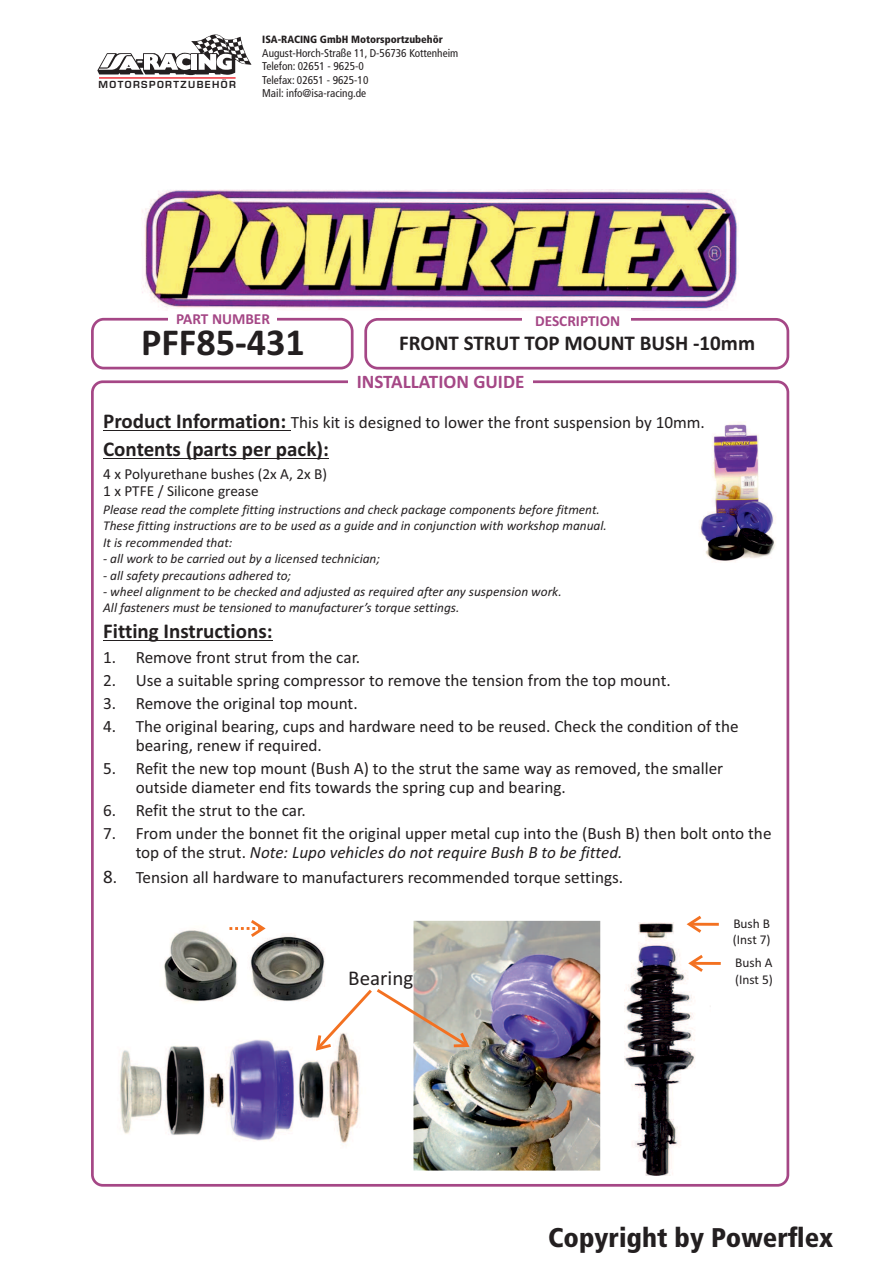
<style>
.page{position:relative;width:893px;height:1263px;background:#fff}
.page>*{position:absolute;margin:0;border:0;box-sizing:border-box;transform-origin:0 0}
.t1{font:700 38.25px "Calibri";color:#231f20}
.t2{font:900 condensed 27px "Frutiger";color:#231f20}
.t3{font:700 21px "Calibri";color:#231f20}
.t4{font:21px "Calibri";color:#231f20}
.t5{font:700 19.2px "Calibri";color:#a54786}
.t6{font:17.25px/18.9px "Calibri";color:#231f20}
.t7{font:15.3px/16.8px "Calibri";color:#231f20}
.t8{font:700 15.3px "Calibri";color:#a54786}
.t9{font:italic 13.35px/16.4px "Calibri";color:#231f20}
.t10{font:13.35px/16.4px "Calibri";color:#231f20}
.t11{font:condensed 11.25px/13.5px "Frutiger";color:#231f20}
.t12{font:900 condensed 10.5px "Frutiger";color:#231f20}
.t13{font:600 9.45px "Eurostile";letter-spacing:.15em;color:#231f20}
.s1{font-weight:700;font-size:21px}
.s2{font-style:italic}
.s3{font-size:19.2px}
</style>
<div class="page">
<img style="left:699px;top:422px;width:91px;height:141px">
<img style="left:164px;top:928px;width:161px;height:74px">
<img style="left:624px;top:922px;width:86px;height:253px">
<img style="left:120px;top:1039px;width:240px;height:107px">
<div style="left:364px;top:318px;width:425px;height:52px;border:3px solid #a54786;border-radius:12px"></div>
<div style="left:522px;top:312px;width:109px;height:22px;background:#fff"></div>
<img style="left:142px;top:189px;width:596px;height:122px">
<hr style="left:103px;top:430px;width:188px;height:1px;background:#231f20">
<hr style="left:103px;top:458px;width:226px;height:1px;background:#231f20">
<hr style="left:103px;top:640px;width:169px;height:1px;background:#231f20">
<div style="left:91px;top:318px;width:263px;height:51px;border:3px solid #a54786;border-radius:12px"></div>
<div style="left:168px;top:310px;width:108px;height:19px;background:#fff"></div>
<img style="left:413px;top:921px;width:187px;height:249px">
<svg style="left:314px;top:986px;width:158px;height:67px"></svg>
<svg style="left:229px;top:920px;width:39px;height:20px"></svg>
<hr style="left:691px;top:923px;width:28px;height:3px;background:#f37121">
<svg style="left:684px;top:915px;width:20px;height:20px"></svg>
<hr style="left:693px;top:962px;width:28px;height:3px;background:#f37121">
<svg style="left:686px;top:952px;width:20px;height:23px"></svg>
<hr style="left:99px;top:77px;width:137px;height:2px;background:#ed1c24">
<svg style="left:97px;top:34px;width:154px;height:41px"></svg>
<p class="t13" style="left:99px;top:79px;width:139px">MOTORSPORTZUBEHÖR</p>
<p class="t12" style="left:262px;top:33px;width:182px">ISA-RACING GmbH Motorsportzubehör</p>
<p class="t11" style="left:262px;top:46px;width:198px">August-Horch-Straße 11, D-56736 Kottenheim<br>Telefon: 02651 - 9625-0<br>Telefax: 02651 - 9625-10<br>Mail: info@isa-racing.de</p>
<p class="t8" style="left:176px;top:314px;width:95px">PART NUMBER</p>
<h1 class="t1" style="left:141px;top:328px;width:165px">PFF85-431</h1>
<p class="t8" style="left:535px;top:316px;width:87px">DESCRIPTION</p>
<p class="t3" style="left:399px;top:335px;width:357px">FRONT STRUT TOP MOUNT BUSH -10mm</p>
<p class="t5" style="left:357px;top:374px;width:169px">INSTALLATION GUIDE</p>
<p class="t6" style="left:103px;top:414px;width:603px"><span class="s1">Product Information:</span> This kit is designed to lower the front suspension by 10mm.</p>
<p class="t3" style="left:103px;top:442px;width:227px">Contents (parts per pack):</p>
<p class="t7" style="left:103px;top:466px;width:225px">4 x Polyurethane bushes (2x A, 2x B)<br>1 x PTFE / Silicone grease</p>
<p class="t9" style="left:103px;top:502px;width:505px">Please read the complete fitting instructions and check package components before fitment.<br>These fitting instructions are to be used as a guide and in conjunction with workshop manual.<br>It is recommended that:</p>
<p class="t9" style="left:103px;top:552px;width:278px">- all work to be carried out by a licensed technician;</p>
<p class="t9" style="left:103px;top:568px;width:190px">- all safety precautions adhered to;</p>
<p class="t9" style="left:103px;top:584px;width:460px">- wheel alignment to be checked and adjusted as required after any suspension work.<br>All fasteners must be tensioned to manufacturer’s torque settings.</p>
<p class="t3" style="left:103px;top:624px;width:171px">Fitting Instructions:</p>
<p class="t6" style="left:103px;top:648px;width:259px">1. Remove front strut from the car.</p>
<p class="t6" style="left:103px;top:672px;width:569px">2. Use a suitable spring compressor to remove the tension from the top mount.</p>
<p class="t6" style="left:103px;top:695px;width:256px">3. Remove the original top mount.</p>
<p class="t6" style="left:136px;top:718px;width:604px;text-indent:-32px">4. The original bearing, cups and hardware need to be reused. Check the condition of the bearing, renew if required.</p>
<p class="t6" style="left:136px;top:760px;width:589px;text-indent:-32px">5. Refit the new top mount (Bush A) to the strut the same way as removed, the smaller outside diameter end fits towards the spring cup and bearing.</p>
<p class="t6" style="left:103px;top:802px;width:204px">6. Refit the strut to the car.</p>
<p class="t6" style="left:136px;top:825px;width:637px;text-indent:-32px">7. From under the bonnet fit the original upper metal cup into the (Bush B) then bolt onto the top of the strut. <span class="s2">Note: Lupo vehicles do not require Bush B to be fitted.</span></p>
<p class="t6" style="left:103px;top:869px;width:521px"><span class="s3">8</span>. Tension all hardware to manufacturers recommended torque settings.</p>
<p class="t4" style="left:348px;top:970px;width:67px">Bearing</p>
<p class="t10" style="left:733px;top:916px;width:39px">Bush B (Inst 7)</p>
<p class="t10" style="left:735px;top:955px;width:39px">Bush A (Inst 5)</p>
<h2 class="t2" style="left:548px;top:1221px;width:287px">Copyright by Powerflex</h2>
</div>
